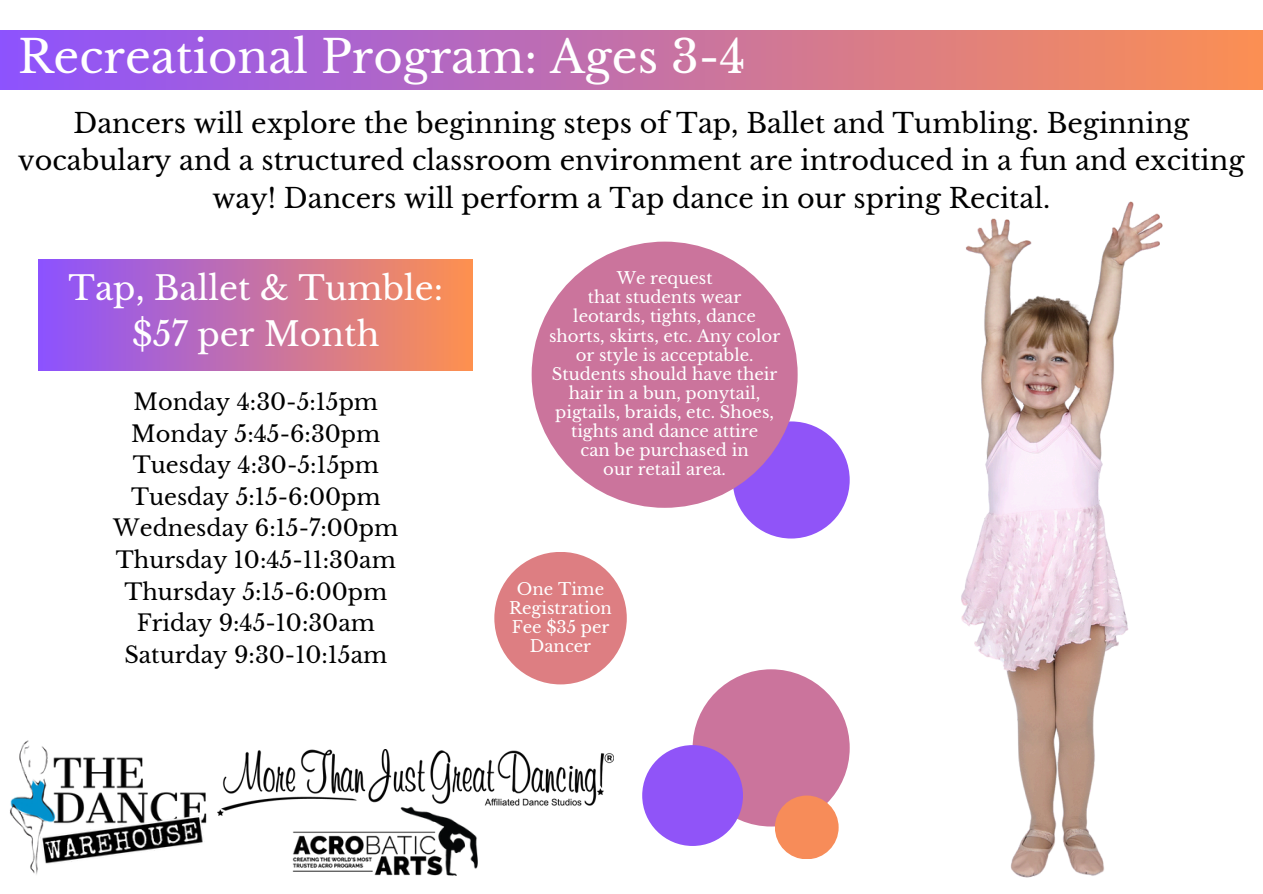
<style>
.page{position:relative;width:1263px;height:894px;background:#fff}
.page>*{position:absolute;margin:0;border:0;box-sizing:border-box;transform-origin:0 0}
.t1{font:45px "Libre Baskerville";color:#fff}
.t2{font:33px/46.2px "Libre Baskerville";color:#fff;text-align:center}
.t3{font:27px/37.2px "Libre Baskerville";color:#000;text-align:center}
.t4{font:22.5px/31.5px "Libre Baskerville";color:#000;text-align:center}
.t5{font:16.5px/19.2px "Libre Baskerville";color:#fff;text-align:center}
</style>
<div class="page">
<div style="left:0;top:30px;width:1263px;height:59px;background:linear-gradient(to right,#8d53fe,#fc8f52)"></div>
<div style="left:39px;top:259px;width:434px;height:112px;background:linear-gradient(to right,#8c52ff,#fe904f)"></div>
<img style="left:10px;top:740px;width:197px;height:135px">
<img style="left:218px;top:749px;width:396px;height:66px">
<img style="left:246px;top:773px;width:278px;height:103px">
<div style="left:642px;top:744px;width:101px;height:101px;background:#9054f8;border-radius:50%"></div>
<div style="left:532px;top:241px;width:266px;height:266px;background:#cb749c;border-radius:50%"></div>
<img style="left:708px;top:89px;width:555px;height:789px">
<div style="left:494px;top:551px;width:133px;height:133px;background:#dd7e82;border-radius:50%"></div>
<h4 class="t1" style="left:18px;top:29px;width:729px">Recreational Program: Ages 3-4</h4>
<p class="t3" style="left:18px;top:105px;width:1228px">Dancers will explore the beginning steps of Tap, Ballet and Tumbling. Beginning vocabulary and a structured classroom environment are introduced in a fun and exciting way! Dancers will perform a Tap dance in our spring Recital.</p>
<p class="t2" style="left:69px;top:265px;width:376px">Tap, Ballet &amp; Tumble: $57 per Month</p>
<p class="t4" style="left:113px;top:386px;width:287px">Monday 4:30-5:15pm<br>Monday 5:45-6:30pm<br>Tuesday 4:30-5:15pm<br>Tuesday 5:15-6:00pm<br>Wednesday 6:15-7:00pm<br>Thursday 10:45-11:30am<br>Thursday 5:15-6:00pm<br>Friday 9:45-10:30am<br>Saturday 9:30-10:15am</p>
<p class="t5" style="left:617px;top:268px;width:97px">We request</p>
<p class="t5" style="left:588px;top:288px;width:155px">that students wear</p>
<p class="t5" style="left:573px;top:307px;width:184px">leotards, tights, dance</p>
<p class="t5" style="left:549px;top:326px;width:233px">shorts, skirts, etc. Any color or style is acceptable.<br>Students should have their hair in a bun, ponytail, pigtails, braids, etc. Shoes, tights and dance attire</p>
<p class="t5" style="left:580px;top:441px;width:170px">can be purchased in</p>
<p class="t5" style="left:603px;top:460px;width:124px">our retail area.</p>
<p class="t5" style="left:509px;top:579px;width:104px">One Time<br>Registration</p>
<p class="t5" style="left:512px;top:617px;width:99px">Fee $35 per<br>Dancer</p>
</div>
